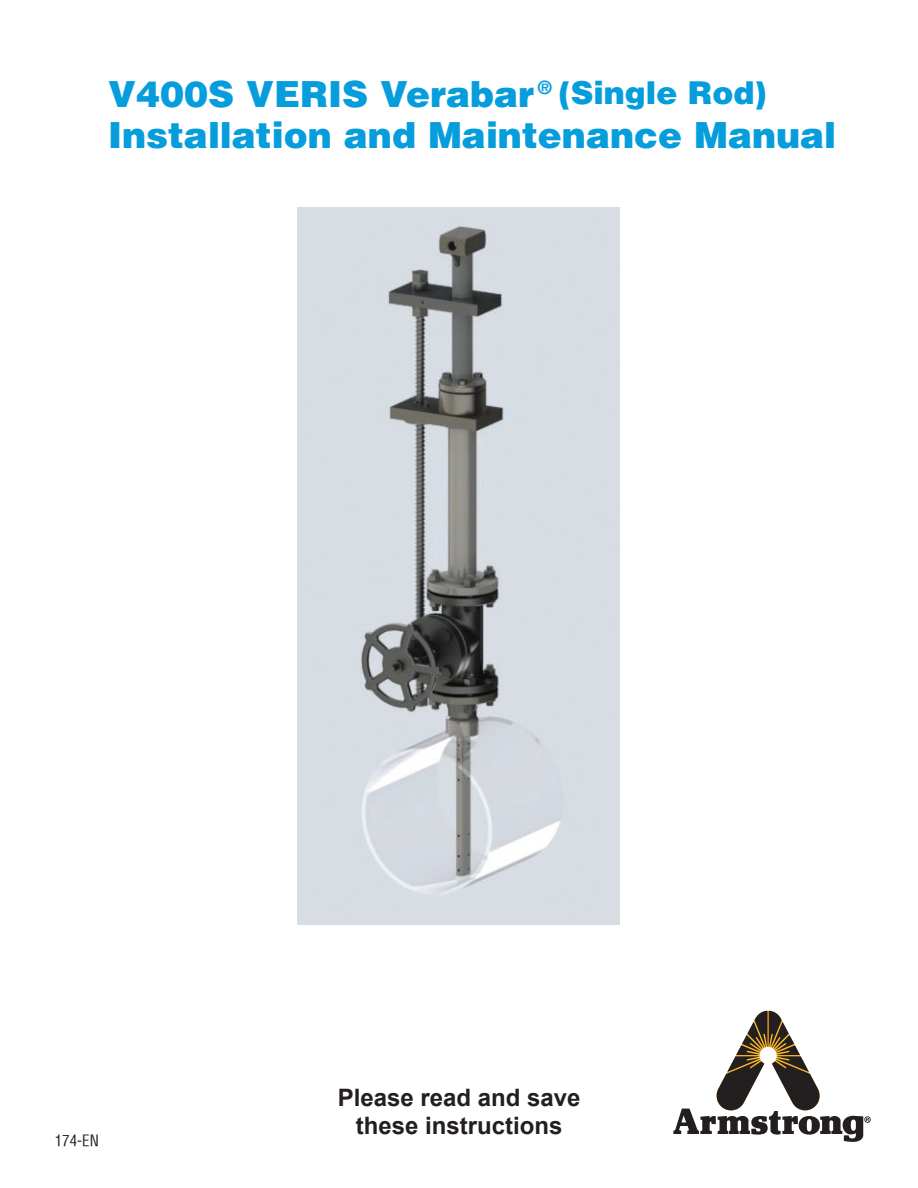
<style>
.page{position:relative;width:918px;height:1188px;background:#fff}
.page>*{position:absolute;margin:0;border:0;box-sizing:border-box;transform-origin:0 0}
._01_HEAD{font:900 36px "Helvetica";color:#069ddc}
.Body_text{font:700 24px/28.5px "Arial";color:#231f20;text-align:center}
._08_L_COPY{font:condensed 15px "Helvetica";color:#231f20}
.s1{font-size:31.5px}
</style>
<div class="page">
<svg style="left:673px;top:1011px;width:198px;height:131px"></svg>
<img style="left:297px;top:207px;width:323px;height:718px">
<p class="_01_HEAD" style="left:108px;top:71px;width:660px">V400S VERIS Verabar <sup>®</sup> <span class="s1">(Single Rod)</span></p>
<p class="_01_HEAD" style="left:108px;top:111px;width:730px">Installation and Maintenance Manual</p>
<p class="_08_L_COPY" style="left:55px;top:1131px;width:46px">174-EN</p>
<p class="Body_text" style="left:338px;top:1084px;width:244px">Please read and save these instructions</p>
</div>
